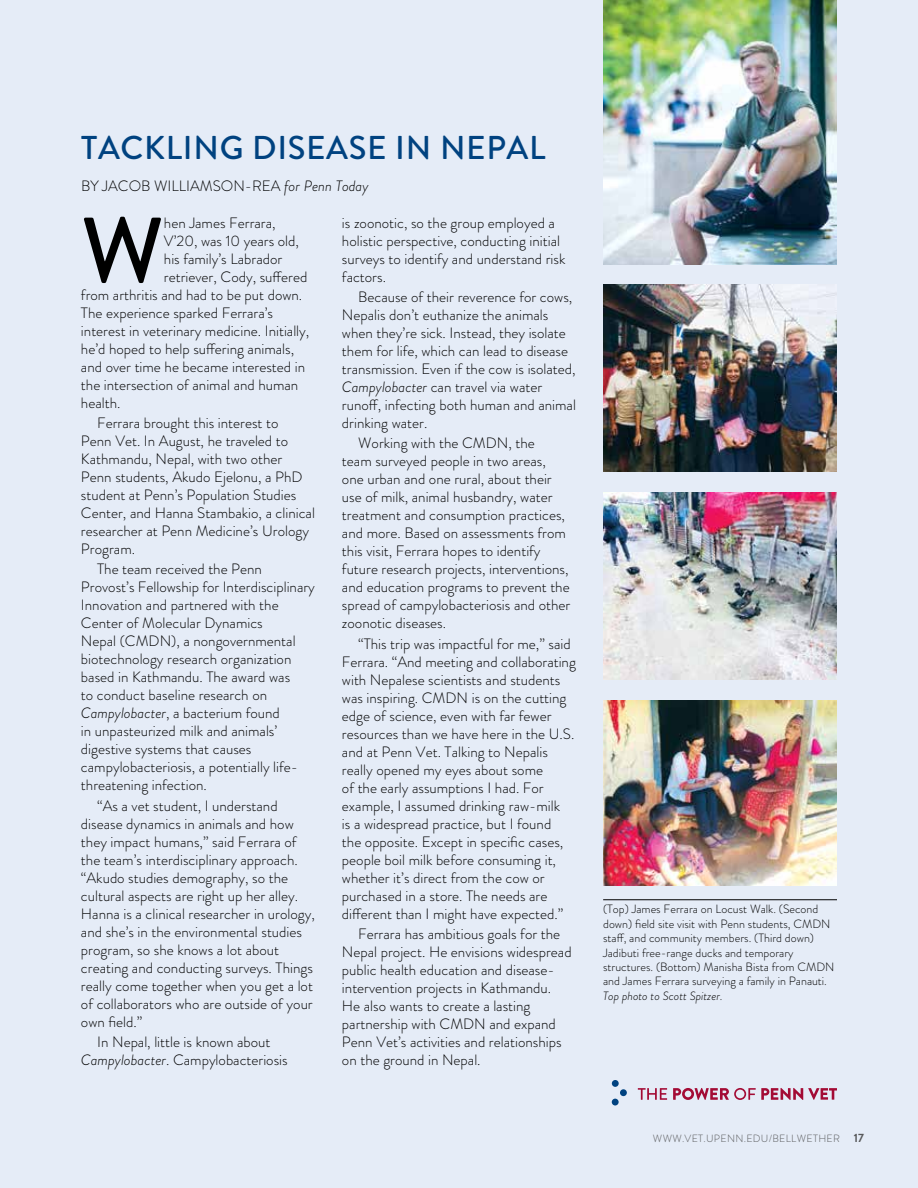
<style>
.page{position:relative;width:918px;height:1188px;background:#e5ecf7}
.page>*{position:absolute;margin:0;border:0;box-sizing:border-box;transform-origin:0 0}
.t1{font:500 92.1px "Brandon Grotesque";color:#000}
.t2{font:500 33px "Brandon Grotesque";letter-spacing:.02em;color:#004280}
.t3{font:300 15px/18px "Brandon Grotesque";color:#000}
.t4{font:300 12px/14.4px "Brandon Grotesque";color:#000}
.t5{font:italic 300 12px "Brandon Grotesque";color:#000}
.t6{font:300 10.5px "Brandon Grotesque";letter-spacing:.03em;color:#58595b}
.s1{font-style:italic}
.s2{font-weight:700;font-size:12px}
</style>
<div class="page">
<img style="left:603px;top:0;width:234px;height:265px">
<hr style="left:603px;top:899px;width:234px;height:1px;background:#000">
<img style="left:603px;top:285px;width:234px;height:186px">
<img style="left:603px;top:493px;width:234px;height:186px">
<img style="left:603px;top:701px;width:234px;height:184px">
<svg style="left:638px;top:1088px;width:29px;height:12px"></svg>
<div style="left:612px;top:1080px;width:7px;height:7px;background:#004280;border-radius:50%"></div>
<div style="left:620px;top:1089px;width:7px;height:7px;background:#004280;border-radius:50%"></div>
<div style="left:612px;top:1099px;width:7px;height:7px;background:#004280;border-radius:50%"></div>
<svg style="left:673px;top:1088px;width:164px;height:12px"></svg>
<h2 class="t2" style="left:81px;top:125px;width:466px">TACKLING DISEASE IN NEPAL</h2>
<p class="t3" style="left:81px;top:177px;width:289px">BY JACOB WILLIAMSON-REA <span class="s1">for Penn Today</span></p>
<h1 class="t1" style="left:81px;top:187px;width:84px">W</h1>
<p class="t3" style="left:164px;top:214px;width:113px">hen James Ferrara,</p>
<p class="t3" style="left:164px;top:232px;width:137px">V’20, was 10 years old,</p>
<p class="t3" style="left:164px;top:250px;width:120px">his family’s Labrador</p>
<p class="t3" style="left:164px;top:268px;width:145px">retriever, Cody, suffered</p>
<p class="t3" style="left:81px;top:286px;width:223px">from arthritis and had to be put down.</p>
<p class="t3" style="left:81px;top:304px;width:194px">The experience sparked Ferrara’s</p>
<p class="t3" style="left:81px;top:322px;width:230px">interest in veterinary medicine. Initially,</p>
<p class="t3" style="left:81px;top:340px;width:215px">he’d hoped to help suffering animals,</p>
<p class="t3" style="left:81px;top:358px;width:226px">and over time he became interested in</p>
<p class="t3" style="left:81px;top:376px;width:219px">the intersection of animal and human</p>
<p class="t3" style="left:81px;top:394px;width:41px">health.</p>
<p class="t3" style="left:81px;top:414px;width:236px;text-indent:16px">Ferrara brought this interest to<br>Penn Vet. In August, he traveled to<br>Kathmandu, Nepal, with two other<br>Penn students, Akudo Ejelonu, a PhD student at Penn’s Population Studies<br>Center, and Hanna Stambakio, a clinical researcher at Penn Medicine’s Urology<br>Program.</p>
<p class="t3" style="left:81px;top:560px;width:235px;text-indent:16px">The team received the Penn Provost’s Fellowship for Interdisciplinary Innovation and partnered with the Center of Molecular Dynamics<br>Nepal (CMDN), a nongovernmental biotechnology research organization based in Kathmandu. The award was<br>to conduct baseline research on <span class="s1">Campylobacter</span>, a bacterium found<br>in unpasteurized milk and animals’ digestive systems that causes campylobacteriosis, a potentially life&shy;threatening infection.</p>
<p class="t3" style="left:81px;top:797px;width:235px;text-indent:16px">“As a vet student, I understand disease dynamics in animals and how they impact humans,” said Ferrara of the team’s interdisciplinary approach. “Akudo studies demography, so the cultural aspects are right up her alley.<br>Hanna is a clinical researcher in urology, and she’s in the environmental studies program, so she knows a lot about creating and conducting surveys. Things really come together when you get a lot of collaborators who are outside of your own field.”</p>
<p class="t3" style="left:81px;top:1033px;width:208px;text-align:center">In Nepal, little is known about<br><span class="s1">Campylobacter</span>. Campylobacteriosis</p>
<p class="t3" style="left:342px;top:214px;width:225px">is zoonotic, so the group employed a holistic perspective, conducting initial surveys to identify and understand risk factors.</p>
<p class="t3" style="left:342px;top:288px;width:235px;text-indent:16px">Because of their reverence for cows, Nepalis don’t euthanize the animals when they’re sick. Instead, they isolate them for life, which can lead to disease transmission. Even if the cow is isolated, <span class="s1">Campylobacter</span> can travel via water runoff, infecting both human and animal drinking water.</p>
<p class="t3" style="left:342px;top:434px;width:230px;text-indent:16px">Working with the CMDN, the<br>team surveyed people in two areas, one urban and one rural, about their use of milk, animal husbandry, water treatment and consumption practices, and more. Based on assessments from this visit, Ferrara hopes to identify future research projects, interventions, and education programs to prevent the spread of campylobacteriosis and other zoonotic diseases.</p>
<p class="t3" style="left:342px;top:635px;width:235px;text-indent:16px">“This trip was impactful for me,” said Ferrara. “And meeting and collaborating with Nepalese scientists and students was inspiring. CMDN is on the cutting edge of science, even with far fewer resources than we have here in the U.S. and at Penn Vet. Talking to Nepalis really opened my eyes about some<br>of the early assumptions I had. For example, I assumed drinking raw-milk<br>is a widespread practice, but I found<br>the opposite. Except in specific cases, people boil milk before consuming it, whether it’s direct from the cow or purchased in a store. The needs are different than I might have expected.”</p>
<p class="t3" style="left:342px;top:925px;width:231px;text-indent:16px">Ferrara has ambitious goals for the Nepal project. He envisions widespread public health education and disease&shy;intervention projects in Kathmandu.<br>He also wants to create a lasting partnership with CMDN and expand Penn Vet’s activities and relationships on the ground in Nepal.</p>
<p class="t4" style="left:603px;top:902px;width:233px">(Top) James Ferrara on Locust Walk. (Second down) field site visit with Penn students, CMDN staff, and community members. (Third down)<br>Jadibuti free-range ducks and temporary structures. (Bottom) Manisha Bista from CMDN and James Ferrara surveying a family in Panauti.</p>
<p class="t5" style="left:603px;top:988px;width:121px">Top photo to Scott Spitzer.</p>
<p class="t6" style="left:653px;top:1131px;width:213px">WWW.VET.UPENN.EDU/BELLWETHER <span class="s2">17</span></p>
</div>
